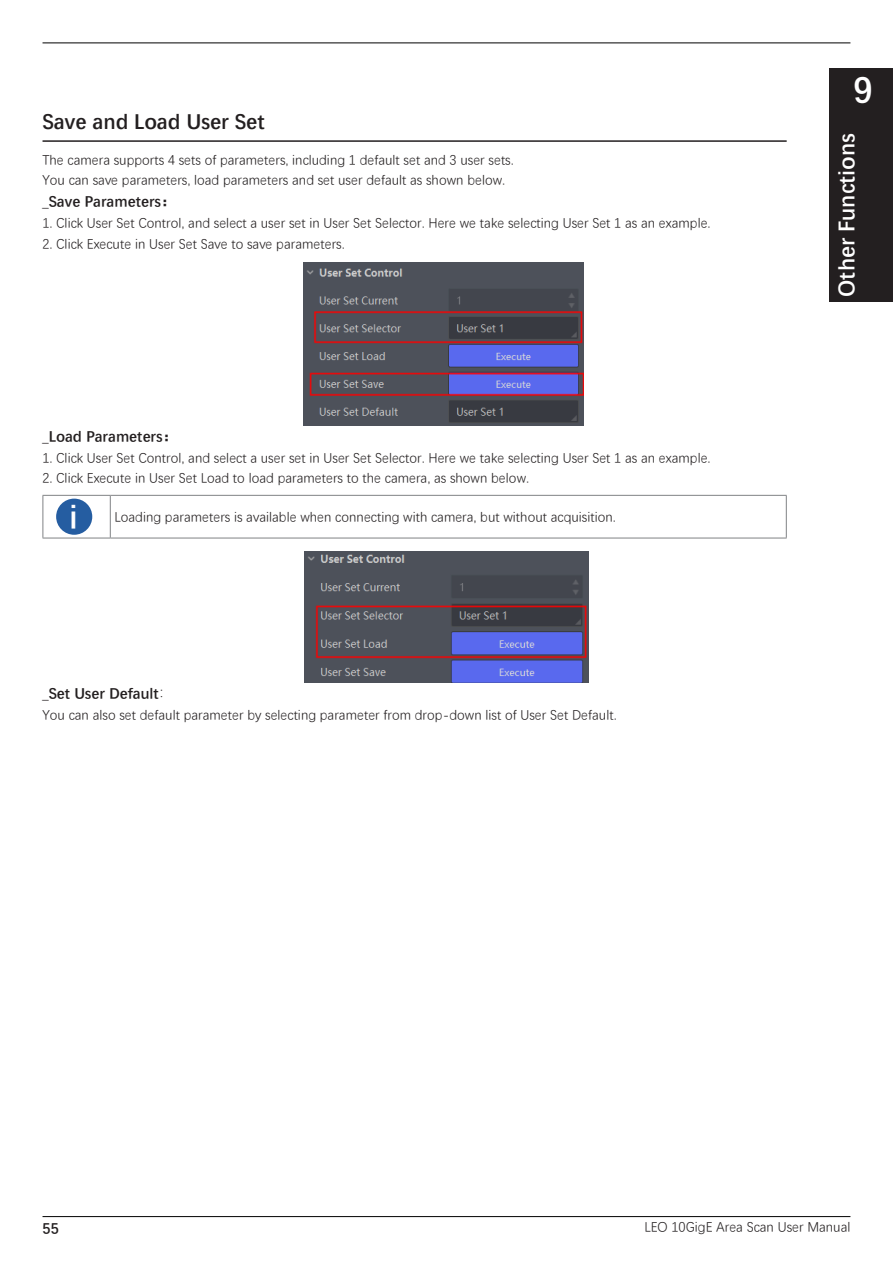
<style>
.page{position:relative;width:893px;height:1263px;background:#fff}
.page>*{position:absolute;margin:0;border:0;box-sizing:border-box;transform-origin:0 0}
.t1{font:700 36px "Deng Xian";color:#fff}
.t2{font:700 33px "Deng Xian";color:#fff}
.t3{font:700 22.5px "Deng Xian";color:#fff}
.t4{font:700 21px "Deng Xian";color:#231f20}
.t5{font:700 15px "Deng Xian";color:#231f20}
.t6{font:13.5px "Deng Xian";color:#231f20}
.s1{font-weight:400;font-size:13.5px}
</style>
<div class="page">
<hr style="left:43px;top:43px;width:807px;height:1px;background:#000">
<hr style="left:43px;top:1216px;width:807px;height:1px;background:#000">
<hr style="left:0;top:68px;width:1px;height:234px;background:#231f20">
<div style="left:829px;top:68px;width:64px;height:234px;background:#231f20"></div>
<hr style="left:43px;top:140px;width:744px;height:2px;background:#231f20">
<img style="left:304px;top:263px;width:279px;height:162px">
<img style="left:304px;top:552px;width:284px;height:130px">
<hr style="left:43px;top:495px;width:67px;height:1px;background:#808285">
<hr style="left:43px;top:496px;width:1px;height:42px;background:#808285">
<hr style="left:110px;top:495px;width:677px;height:1px;background:#808285">
<hr style="left:110px;top:496px;width:1px;height:42px;background:#808285">
<hr style="left:786px;top:496px;width:1px;height:42px;background:#808285">
<hr style="left:43px;top:538px;width:67px;height:1px;background:#808285">
<hr style="left:110px;top:538px;width:677px;height:1px;background:#808285">
<div style="left:56px;top:499px;width:36px;height:36px;background:#255da1;border-radius:50%"></div>
<p class="t4" style="left:43px;top:107px;width:224px">Save and Load User Set</p>
<p class="t6" style="left:43px;top:151px;width:473px">The camera supports 4 sets of parameters, including 1 default set and 3 user sets.</p>
<p class="t6" style="left:43px;top:172px;width:464px">You can save parameters, load parameters and set user default as shown below.</p>
<p class="t5" style="left:43px;top:191px;width:135px">_Save Parameters：</p>
<p class="t6" style="left:43px;top:214px;width:670px">1. Click User Set Control, and select a user set in User Set Selector. Here we take selecting User Set 1 as an example.</p>
<p class="t6" style="left:43px;top:235px;width:304px">2. Click Execute in User Set Save to save parameters.</p>
<p class="t5" style="left:43px;top:426px;width:137px">_Load Parameters：</p>
<p class="t6" style="left:43px;top:449px;width:670px">1. Click User Set Control, and select a user set in User Set Selector. Here we take selecting User Set 1 as an example.</p>
<p class="t6" style="left:43px;top:469px;width:488px">2. Click Execute in User Set Load to load parameters to the camera, as shown below.</p>
<p class="t2" style="left:69px;top:494px;width:10px">i</p>
<p class="t6" style="left:115px;top:508px;width:503px">Loading parameters is available when connecting with camera, but without acquisition.</p>
<p class="t5" style="left:43px;top:683px;width:131px">_Set User Default<span class="s1">：</span></p>
<p class="t6" style="left:43px;top:706px;width:576px">You can also set default parameter by selecting parameter from drop-down list of User Set Default.</p>
<h1 class="t1" style="left:853px;top:66px;width:21px">9</h1>
<h3 class="t3" style="left:831px;top:297px;width:165px;rotate:-90deg">Other Functions</h3>
<p class="t5" style="left:43px;top:1218px;width:18px">55</p>
<p class="t6" style="left:644px;top:1218px;width:207px">LEO 10GigE Area Scan User Manual</p>
</div>
